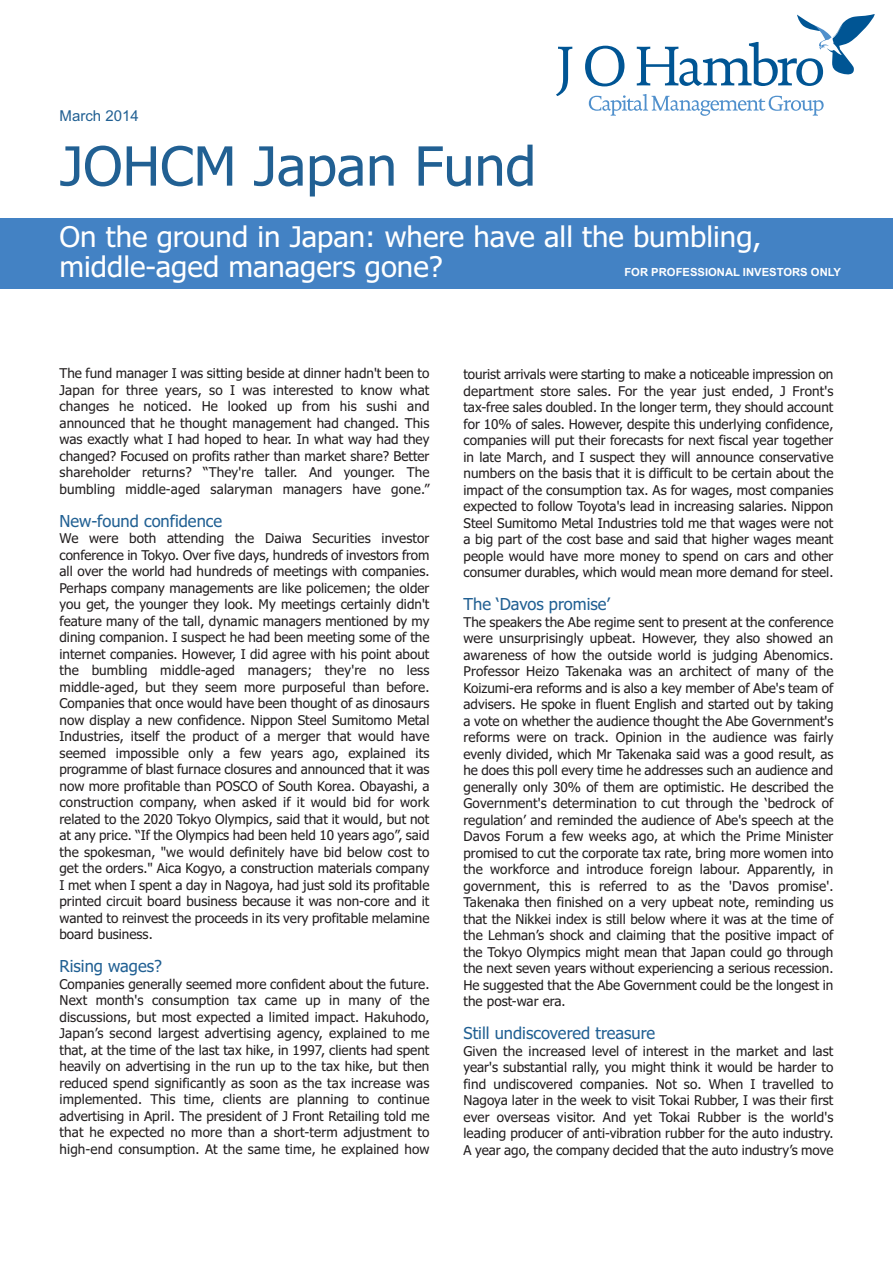
<style>
.page{position:relative;width:893px;height:1263px;background:#fff}
.page>*{position:absolute;margin:0;border:0;box-sizing:border-box;transform-origin:0 0}
.t1{font:54px "Tahoma";color:#216093}
.t2{font:28.5px/30px "Tahoma";color:#fff}
.t3{font:16.5px "Tahoma";color:#216093}
.t4{font:15px "Arial";color:#216093}
.t5{font:13.5px/16.5px "Tahoma";color:#231f20;text-align:justify}
.t6{font:700 11.25px "Arial";color:#fff}
</style>
<div class="page">
<svg style="left:556px;top:47px;width:16px;height:49px"></svg>
<svg style="left:585px;top:46px;width:39px;height:40px"></svg>
<svg style="left:589px;top:94px;width:235px;height:22px"></svg>
<svg style="left:637px;top:14px;width:238px;height:72px"></svg>
<div style="left:0;top:218px;width:893px;height:71px;background:#4382c4"></div>
<p class="t4" style="left:60px;top:108px;width:81px">March 2014</p>
<h1 class="t1" style="left:60px;top:135px;width:478px">JOHCM Japan Fund</h1>
<h2 class="t2" style="left:60px;top:222px;width:703px">On the ground in Japan: where have all the bumbling, middle-aged managers gone?</h2>
<p class="t6" style="left:624px;top:266px;width:218px">FOR PROFESSIONAL INVESTORS ONLY</p>
<p class="t5" style="left:60px;top:365px;width:371px">The fund manager I was sitting beside at dinner hadn't been to Japan for three years, so I was interested to know what changes he noticed. He looked up from his sushi and announced that he thought management had changed. This was exactly what I had hoped to hear. In what way had they changed? Focused on profits rather than market share? Better shareholder returns? “They're taller. And younger. The bumbling middle-aged salaryman managers have gone.”</p>
<p class="t3" style="left:60px;top:511px;width:164px">New-found confidence</p>
<p class="t5" style="left:60px;top:530px;width:371px">We were both attending the Daiwa Securities investor conference in Tokyo. Over five days, hundreds of investors from all over the world had hundreds of meetings with companies.<br>Perhaps company managements are like policemen; the older you get, the younger they look. My meetings certainly didn't feature many of the tall, dynamic managers mentioned by my dining companion. I suspect he had been meeting some of the internet companies. However, I did agree with his point about the bumbling middle-aged managers; they're no less middle-aged, but they seem more purposeful than before.<br>Companies that once would have been thought of as dinosaurs now display a new confidence. Nippon Steel Sumitomo Metal Industries, itself the product of a merger that would have seemed impossible only a few years ago, explained its programme of blast furnace closures and announced that it was now more profitable than POSCO of South Korea. Obayashi, a construction company, when asked if it would bid for work related to the 2020 Tokyo Olympics, said that it would, but not at any price. “If the Olympics had been held 10 years ago”, said the spokesman, "we would definitely have bid below cost to get the orders." Aica Kogyo, a construction materials company I met when I spent a day in Nagoya, had just sold its profitable printed circuit board business because it was non-core and it wanted to reinvest the proceeds in its very profitable melamine board business.</p>
<p class="t3" style="left:60px;top:957px;width:104px">Rising wages?</p>
<p class="t5" style="left:60px;top:976px;width:371px">Companies generally seemed more confident about the future.<br>Next month's consumption tax came up in many of the discussions, but most expected a limited impact. Hakuhodo, Japan’s second largest advertising agency, explained to me that, at the time of the last tax hike, in 1997, clients had spent heavily on advertising in the run up to the tax hike, but then reduced spend significantly as soon as the tax increase was implemented. This time, clients are planning to continue advertising in April. The president of J Front Retailing told me that he expected no more than a short-term adjustment to high-end consumption. At the same time, he explained how</p>
<p class="t5" style="left:463px;top:366px;width:371px">tourist arrivals were starting to make a noticeable impression on department store sales. For the year just ended, J Front's tax-free sales doubled. In the longer term, they should account for 10% of sales. However, despite this underlying confidence, companies will put their forecasts for next fiscal year together in late March, and I suspect they will announce conservative numbers on the basis that it is difficult to be certain about the impact of the consumption tax. As for wages, most companies expected to follow Toyota's lead in increasing salaries. Nippon Steel Sumitomo Metal Industries told me that wages were not a big part of the cost base and said that higher wages meant people would have more money to spend on cars and other consumer durables, which would mean more demand for steel.</p>
<p class="t3" style="left:463px;top:595px;width:148px">The ‘Davos promise’</p>
<p class="t5" style="left:463px;top:614px;width:371px">The speakers the Abe regime sent to present at the conference were unsurprisingly upbeat. However, they also showed an awareness of how the outside world is judging Abenomics.<br>Professor Heizo Takenaka was an architect of many of the Koizumi-era reforms and is also a key member of Abe's team of advisers. He spoke in fluent English and started out by taking a vote on whether the audience thought the Abe Government's reforms were on track. Opinion in the audience was fairly evenly divided, which Mr Takenaka said was a good result, as he does this poll every time he addresses such an audience and generally only 30% of them are optimistic. He described the Government's determination to cut through the ‘bedrock of regulation’ and reminded the audience of Abe's speech at the Davos Forum a few weeks ago, at which the Prime Minister promised to cut the corporate tax rate, bring more women into the workforce and introduce foreign labour. Apparently, in government, this is referred to as the 'Davos promise'.<br>Takenaka then finished on a very upbeat note, reminding us that the Nikkei index is still below where it was at the time of the Lehman’s shock and claiming that the positive impact of the Tokyo Olympics might mean that Japan could go through the next seven years without experiencing a serious recession.<br>He suggested that the Abe Government could be the longest in the post-war era.</p>
<p class="t3" style="left:463px;top:1024px;width:193px">Still undiscovered treasure</p>
<p class="t5" style="left:463px;top:1043px;width:371px">Given the increased level of interest in the market and last year's substantial rally, you might think it would be harder to find undiscovered companies. Not so. When I travelled to Nagoya later in the week to visit Tokai Rubber, I was their first ever overseas visitor. And yet Tokai Rubber is the world's leading producer of anti-vibration rubber for the auto industry.<br>A year ago, the company decided that the auto industry’s move</p>
</div>
